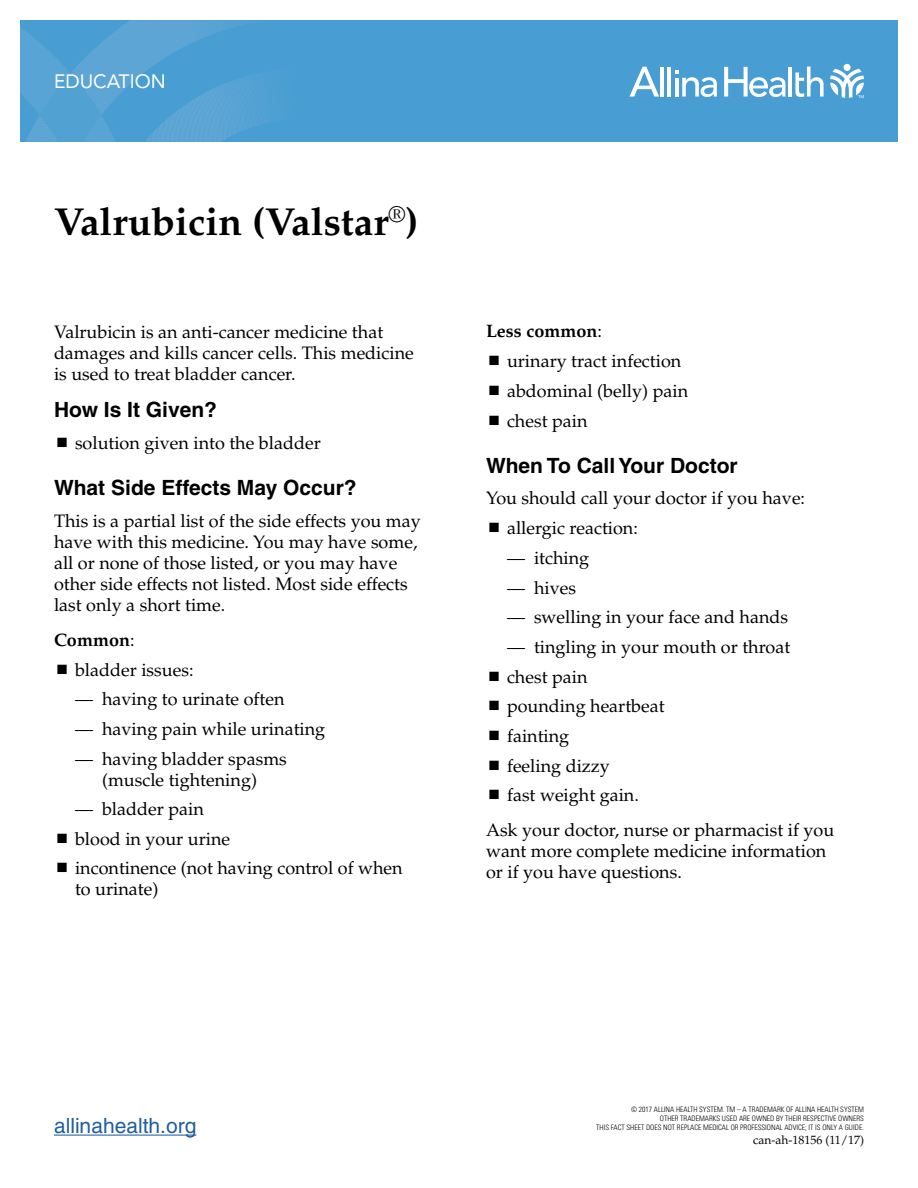
<style>
.page{position:relative;width:918px;height:1188px;background:#fff}
.page>*{position:absolute;margin:0;border:0;box-sizing:border-box;transform-origin:0 0}
.t1{font:700 39px "Palatino";color:#000}
.t2{font:700 21px "Helvetica";color:#000}
.t3{font:21px "Helvetica";color:#215e9e}
.t4{font:19.2px "Avenir LT Std";color:#fff}
.t5{font:18px/29.7px "Palatino";color:#000}
.t6{font:12px "Palatino";color:#000}
.t7{font:300 condensed 7.5px/9px "Univers";color:#000;text-align:right}
.s1{font-weight:700}
</style>
<div class="page">
<div style="left:20px;top:20px;width:878px;height:122px;background:#489ed2"></div>
<svg style="left:20px;top:20px;width:246px;height:122px"></svg>
<svg style="left:830px;top:69px;width:34px;height:29px"></svg>
<div style="left:844px;top:64px;width:7px;height:7px;background:#fff;border-radius:50%"></div>
<hr style="left:660px;top:67px;width:4px;height:30px;background:#fff">
<hr style="left:667px;top:67px;width:4px;height:30px;background:#fff">
<hr style="left:789px;top:67px;width:3px;height:30px;background:#fff">
<svg style="left:795px;top:67px;width:29px;height:30px"></svg>
<svg style="left:675px;top:71px;width:42px;height:26px"></svg>
<svg style="left:629px;top:67px;width:30px;height:30px"></svg>
<svg style="left:724px;top:67px;width:62px;height:30px"></svg>
<hr style="left:54px;top:1135px;width:142px;height:1px;background:#215e9e">
<p class="t4" style="left:54px;top:70px;width:113px">EDUCATION</p>
<h1 class="t1" style="left:54px;top:199px;width:366px">Valrubicin (Valstar<sup>®</sup>)</h1>
<p class="t5" style="left:54px;top:321px;width:361px;line-height:21px">Valrubicin is an anti-cancer medicine that damages and kills cancer cells. This medicine is used to treat bladder cancer.</p>
<p class="t2" style="left:54px;top:397px;width:165px">How Is It Given?</p>
<p class="t5" style="left:75px;top:428px;width:247px">solution given into the bladder</p>
<p class="t2" style="left:54px;top:475px;width:304px">What Side Effects May Occur?</p>
<p class="t5" style="left:54px;top:511px;width:368px;line-height:21px">This is a partial list of the side effects you may have with this medicine. You may have some, all or none of those listed, or you may have other side effects not listed. Most side effects last only a short time.</p>
<p class="t5" style="left:75px;top:625px;width:120px;text-indent:-21px"><span class="s1">Common</span>: bladder issues:</p>
<p class="t5" style="left:75px;top:685px;width:211px">— having to urinate often</p>
<p class="t5" style="left:75px;top:714px;width:252px">— having pain while urinating</p>
<p class="t5" style="left:75px;top:748px;width:213px;line-height:21px;text-align:center">— having bladder spasms (muscle tightening)</p>
<p class="t5" style="left:75px;top:795px;width:329px">— bladder pain<br>blood in your urine<br>incontinence (not having control of when</p>
<p class="t5" style="left:75px;top:875px;width:85px">to urinate)</p>
<p class="t5" style="left:507px;top:317px;width:183px;text-indent:-21px"><span class="s1">Less common</span>:<br>urinary tract infection abdominal (belly) pain chest pain</p>
<p class="t2" style="left:486px;top:452px;width:253px">When To Call Your Doctor</p>
<p class="t5" style="left:507px;top:484px;width:300px;text-indent:-21px">You should call your doctor if you have: allergic reaction:</p>
<p class="t5" style="left:507px;top:543px;width:84px">— itching</p>
<p class="t5" style="left:507px;top:573px;width:71px">— hives</p>
<p class="t5" style="left:507px;top:603px;width:283px">— swelling in your face and hands</p>
<p class="t5" style="left:507px;top:632px;width:285px">— tingling in your mouth or throat chest pain<br>pounding heartbeat<br>fainting<br>feeling dizzy<br>fast weight gain.</p>
<p class="t5" style="left:486px;top:820px;width:350px;line-height:21px">Ask your doctor, nurse or pharmacist if you want more complete medicine information or if you have questions.</p>
<p class="t3" style="left:54px;top:1113px;width:144px">allinahealth.org</p>
<p class="t7" style="left:596px;top:1105px;width:269px">© 2017 ALLINA HEALTH SYSTEM. TM – A TRADEMARK OF ALLINA HEALTH SYSTEM<br>OTHER TRADEMARKS USED ARE OWNED BY THEIR RESPECTIVE OWNERS<br>THIS FACT SHEET DOES NOT REPLACE MEDICAL OR PROFESSIONAL ADVICE; IT IS ONLY A GUIDE.</p>
<p class="t6" style="left:753px;top:1133px;width:112px">can-ah-18156 (11/17)</p>
</div>
